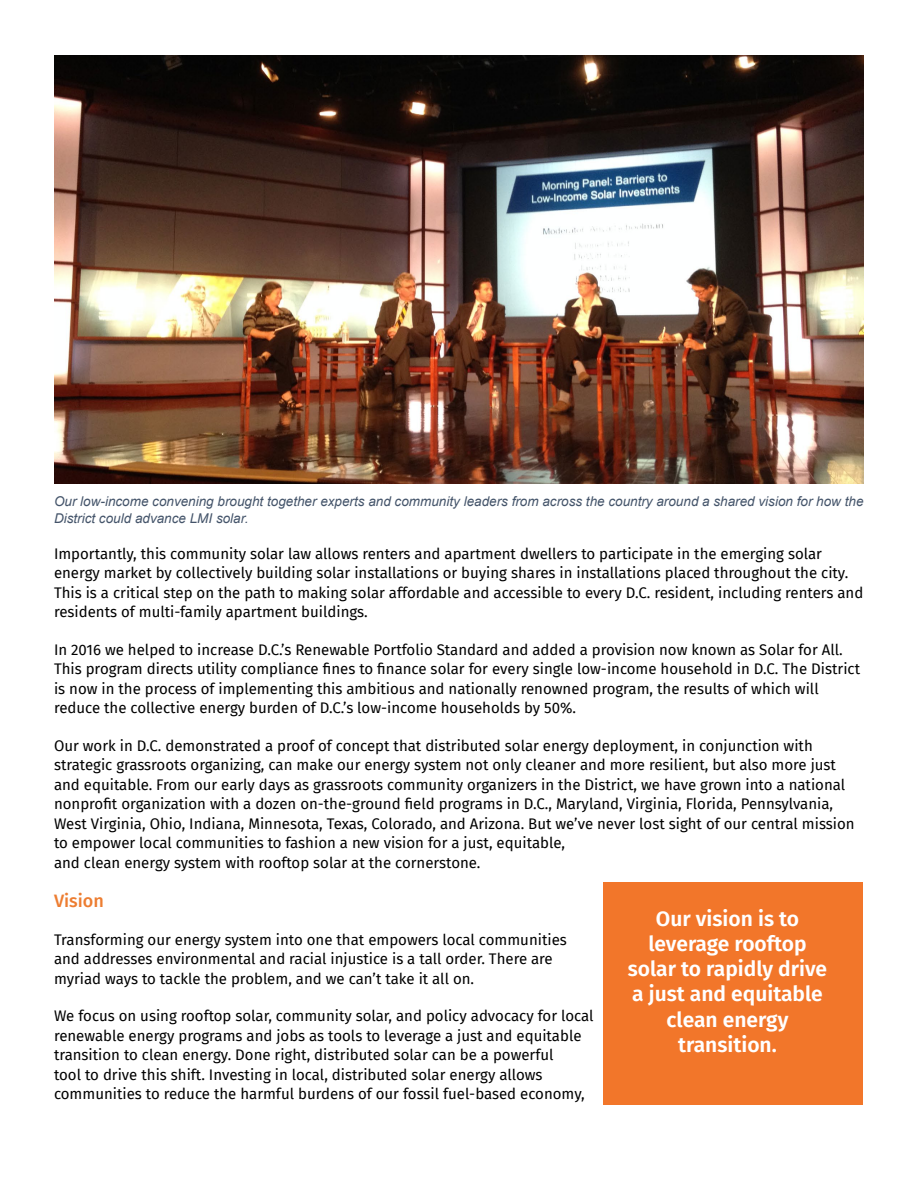
<style>
.page{position:relative;width:918px;height:1188px;background:#fff}
.page>*{position:absolute;margin:0;border:0;box-sizing:border-box;transform-origin:0 0}
.Pull_quote{font:600 21px/25.2px "Fira Sans";color:#fff;text-align:center}
.Heading_1{font:500 18px "Fira Sans";color:#ed7d31}
.body_oddy_oddy{font:15px/19.5px "Fira Sans";color:#000}
.t1{font:italic 13.5px/16.2px "Arial";color:#44546a}
</style>
<div class="page">
<img style="left:54px;top:56px;width:810px;height:427px">
<div style="left:604px;top:882px;width:259px;height:223px;background:#f2762a"></div>
<p class="t1" style="left:54px;top:494px;width:811px">Our low-income convening brought together experts and community leaders from across the country around a shared vision for how the<br>District could advance LMI solar.</p>
<p class="body_oddy_oddy" style="left:54px;top:543px;width:811px">Importantly, this community solar law allows renters and apartment dwellers to participate in the emerging solar energy market by collectively building solar installations or buying shares in installations placed throughout the city.<br>This is a critical step on the path to making solar affordable and accessible to every D.C. resident, including renters and residents of multi-family apartment buildings.</p>
<p class="body_oddy_oddy" style="left:54px;top:639px;width:808px">In 2016 we helped to increase D.C.’s Renewable Portfolio Standard and added a provision now known as Solar for All.<br>This program directs utility compliance fines to finance solar for every single low-income household in D.C. The District is now in the process of implementing this ambitious and nationally renowned program, the results of which will reduce the collective energy burden of D.C.’s low-income households by 50%.</p>
<p class="body_oddy_oddy" style="left:54px;top:735px;width:802px">Our work in D.C. demonstrated a proof of concept that distributed solar energy deployment, in conjunction with strategic grassroots organizing, can make our energy system not only cleaner and more resilient, but also more just and equitable. From our early days as grassroots community organizers in the District, we have grown into a national nonprofit organization with a dozen on-the-ground field programs in D.C., Maryland, Virginia, Florida, Pennsylvania, West Virginia, Ohio, Indiana, Minnesota, Texas, Colorado, and Arizona. But we’ve never lost sight of our central mission to empower local communities to fashion a new vision for a just, equitable,<br>and clean energy system with rooftop solar at the cornerstone.</p>
<p class="Heading_1" style="left:54px;top:886px;width:51px">Vision</p>
<p class="body_oddy_oddy" style="left:54px;top:929px;width:514px">Transforming our energy system into one that empowers local communities and addresses environmental and racial injustice is a tall order. There are myriad ways to tackle the problem, and we can’t take it all on.</p>
<p class="body_oddy_oddy" style="left:54px;top:1006px;width:541px">We focus on using rooftop solar, community solar, and policy advocacy for local renewable energy programs and jobs as tools to leverage a just and equitable transition to clean energy. Done right, distributed solar can be a powerful<br>tool to drive this shift. Investing in local, distributed solar energy allows communities to reduce the harmful burdens of our fossil fuel-based economy,</p>
<p class="Pull_quote" style="left:628px;top:905px;width:201px">Our vision is to leverage rooftop solar to rapidly drive a just and equitable clean energy transition.</p>
</div>
